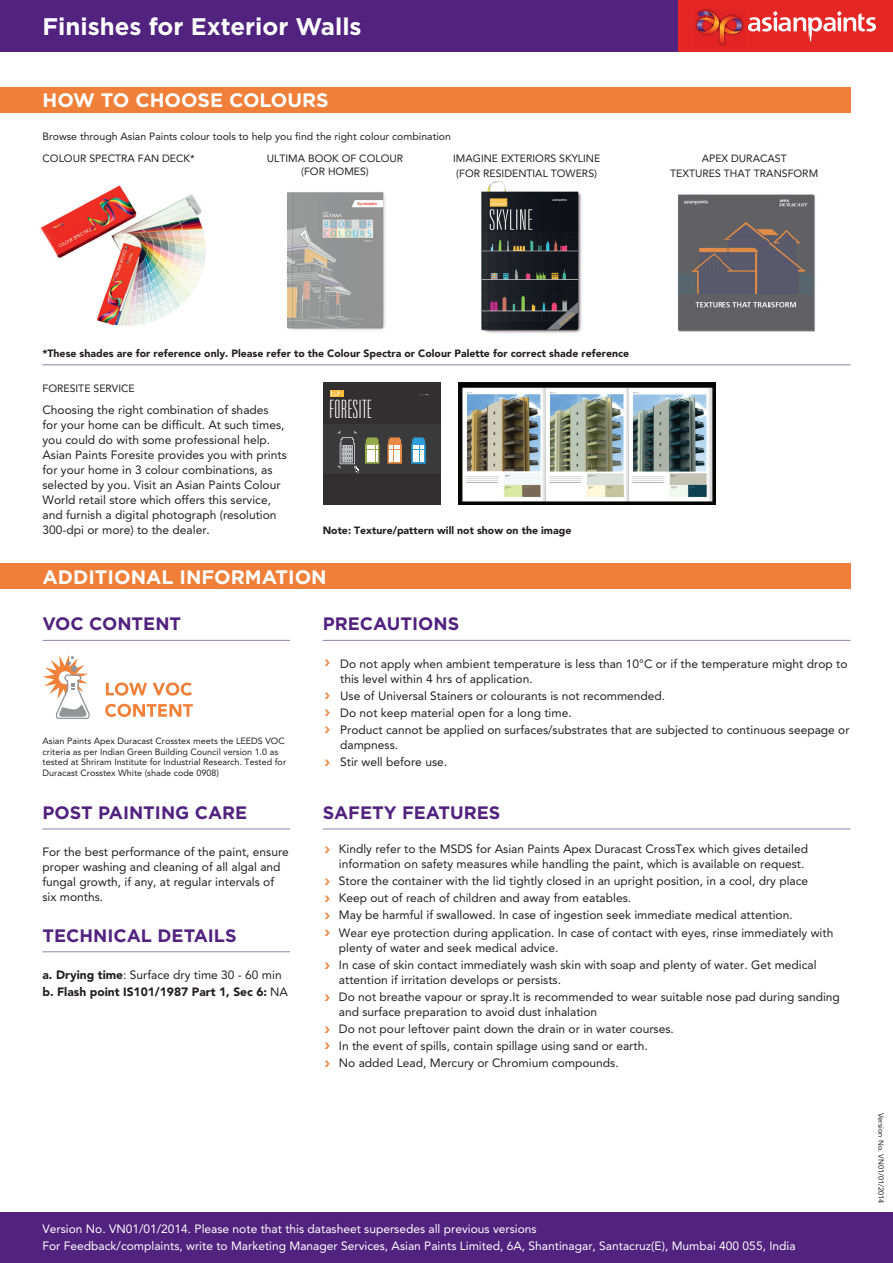
<style>
.page{position:relative;width:893px;height:1263px;background:#fff}
.page>*{position:absolute;margin:0;border:0;box-sizing:border-box;transform-origin:0 0}
.t1{font:100 ultra-condensed 25.35px "Univers";letter-spacing:.03em;color:#fff}
.t2{font:700 24px "Gotham";color:#fff}
.t3{font:700 19.5px "Gotham";color:#fff}
.t4{font:700 18px "Gotham";color:#52227f}
.t5{font:12px/15px "Avenir";color:#231f20}
.t6{font:12px/17.1px "Avenir";color:#fff}
.t7{font:900 12px/17.1px "Avenir";color:#231f20}
.t8{font:700 12px/17px "Sanuk";color:#f07f39;text-align:justify}
.t9{font:10.5px/14.7px "Avenir";color:#231f20;text-align:center}
.t10{font:900 10.5px "Avenir";color:#231f20}
.t11{font:9px/10.8px "Avenir";color:#231f20}
.t12{font:7.5px "Avenir";color:#231f20}
.s1{font-weight:400}
</style>
<div class="page">
<div style="left:0;top:0;width:893px;height:51px;background:#52227f"></div>
<div style="left:678px;top:0;width:215px;height:51px;background:#e42625"></div>
<svg style="left:748px;top:11px;width:128px;height:31px"></svg>
<img style="left:695px;top:9px;width:49px;height:37px">
<img style="left:740px;top:18px;width:2px;height:14px">
<img style="left:719px;top:18px;width:21px;height:16px">
<svg style="left:697px;top:18px;width:23px;height:15px"></svg>
<img style="left:699px;top:11px;width:20px;height:23px">
<img style="left:720px;top:16px;width:19px;height:28px">
<hr style="left:43px;top:640px;width:247px;height:1px;background:#947cb2">
<svg style="left:106px;top:682px;width:41px;height:14px"></svg>
<svg style="left:153px;top:682px;width:39px;height:14px"></svg>
<svg style="left:105px;top:704px;width:88px;height:13px"></svg>
<svg style="left:43px;top:655px;width:47px;height:64px"></svg>
<hr style="left:43px;top:829px;width:247px;height:1px;background:#947cb2">
<hr style="left:43px;top:951px;width:247px;height:1px;background:#947cb2">
<div style="left:0;top:87px;width:850px;height:26px;background:#f07f39"></div>
<div style="left:0;top:563px;width:850px;height:26px;background:#f07f39"></div>
<img style="left:459px;top:383px;width:256px;height:122px">
<div style="left:323px;top:383px;width:118px;height:122px;background:#312f30"></div>
<div style="left:330px;top:390px;width:13px;height:7px;background:#fdb931"></div>
<svg style="left:331px;top:391px;width:11px;height:5px"></svg>
<svg style="left:419px;top:394px;width:9px;height:2px"></svg>
<div style="left:323px;top:424px;width:118px;height:50px;background:#3b3a3b"></div>
<svg style="left:337px;top:430px;width:42px;height:44px"></svg>
<svg style="left:387px;top:437px;width:15px;height:27px"></svg>
<svg style="left:411px;top:437px;width:15px;height:27px"></svg>
<div style="left:0;top:1212px;width:893px;height:51px;background:#52227f"></div>
<hr style="left:323px;top:640px;width:527px;height:1px;background:#947cb2">
<hr style="left:323px;top:829px;width:527px;height:1px;background:#947cb2">
<img style="left:287px;top:191px;width:98px;height:139px">
<img style="left:481px;top:181px;width:101px;height:152px">
<img style="left:40px;top:185px;width:166px;height:141px">
<hr style="left:43px;top:365px;width:807px;height:1px;background:#947cb2">
<img style="left:678px;top:194px;width:137px;height:138px">
<h2 class="t2" style="left:43px;top:12px;width:321px">Finishes for Exterior Walls</h2>
<h3 class="t3" style="left:43px;top:89px;width:288px">HOW TO CHOOSE COLOURS</h3>
<p class="t9" style="left:43px;top:129px;width:410px">Browse through Asian Paints colour tools to help you find the right colour combination</p>
<p class="t9" style="left:43px;top:152px;width:154px">COLOUR SPECTRA FAN DECK*</p>
<p class="t9" style="left:267px;top:153px;width:138px;line-height:12.6px">ULTIMA BOOK OF COLOUR (FOR HOMES)</p>
<p class="t9" style="left:453px;top:152px;width:149px;text-align:left">IMAGINE EXTERIORS SKYLINE (FOR RESIDENTIAL TOWERS)</p>
<p class="t9" style="left:670px;top:152px;width:150px">APEX DURACAST<br>TEXTURES THAT TRANSFORM</p>
<p class="t10" style="left:43px;top:347px;width:588px">*These shades are for reference only. Please refer to the Colour Spectra or Colour Palette for correct shade reference</p>
<p class="t9" style="left:43px;top:381px;width:94px">FORESITE SERVICE</p>
<p class="t5" style="left:43px;top:402px;width:246px">Choosing the right combination of shades<br>for your home can be difficult. At such times, you could do with some professional help.<br>Asian Paints Foresite provides you with prints for your home in 3 colour combinations, as selected by you. Visit an Asian Paints Colour World retail store which offers this service, and furnish a digital photograph (resolution 300-dpi or more) to the dealer.</p>
<h1 class="t1" style="left:329px;top:396px;width:44px">FORESITE</h1>
<p class="t10" style="left:323px;top:523px;width:250px">Note: Texture/pattern will not show on the image</p>
<h3 class="t3" style="left:43px;top:565px;width:286px">ADDITIONAL INFORMATION</h3>
<h3 class="t4" style="left:43px;top:614px;width:140px">VOC CONTENT</h3>
<p class="t11" style="left:43px;top:735px;width:245px">Asian Paints Apex Duracast Crosstex meets the LEEDS VOC criteria as per Indian Green Building Council version 1.0 as tested at Shriram Institute for Industrial Research. Tested for Duracast Crosstex White (shade code 0908)</p>
<h3 class="t4" style="left:43px;top:802px;width:206px">POST PAINTING CARE</h3>
<p class="t5" style="left:43px;top:844px;width:248px">For the best performance of the paint, ensure proper washing and cleaning of all algal and fungal growth, if any, at regular intervals of six months.</p>
<h3 class="t4" style="left:43px;top:925px;width:196px">TECHNICAL DETAILS</h3>
<p class="t7" style="left:43px;top:966px;width:247px">a. Drying time<span class="s1">: Surface dry time 30 - 60 min </span>b. Flash point IS101/1987 Part 1, Sec 6: <span class="s1">NA</span></p>
<h3 class="t4" style="left:323px;top:614px;width:138px">PRECAUTIONS</h3>
<p class="t5" style="left:340px;top:656px;width:509px">Do not apply when ambient temperature is less than 10°C or if the temperature might drop to this level within 4 hrs of application.</p>
<p class="t5" style="left:340px;top:687px;width:511px;line-height:17.1px">Use of Universal Stainers or colourants is not recommended.<br>Do not keep material open for a long time.<br>Product cannot be applied on surfaces/substrates that are subjected to continuous seepage or</p>
<p class="t5" style="left:340px;top:736px;width:108px;line-height:17.1px">dampness.<br>Stir well before use.</p>
<p class="t8" style="left:324px;top:653px;width:8px">&gt;</p>
<p class="t8" style="left:324px;top:686px;width:8px">&gt;</p>
<p class="t8" style="left:324px;top:720px;width:8px">&gt;</p>
<p class="t8" style="left:324px;top:703px;width:8px">&gt;</p>
<p class="t8" style="left:324px;top:753px;width:8px">&gt;</p>
<h3 class="t4" style="left:323px;top:802px;width:179px">SAFETY FEATURES</h3>
<p class="t5" style="left:339px;top:841px;width:471px">Kindly refer to the MSDS for Asian Paints Apex Duracast CrossTex which gives detailed information on safety measures while handling the paint, which is available on request.</p>
<p class="t5" style="left:339px;top:872px;width:496px;line-height:17.1px">Store the container with the lid tightly closed in an upright position, in a cool, dry place Keep out of reach of children and away from eatables.<br>May be harmful if swallowed. In case of ingestion seek immediate medical attention.<br>Wear eye protection during application. In case of contact with eyes, rinse immediately with</p>
<p class="t5" style="left:339px;top:939px;width:479px;line-height:17.1px">plenty of water and seek medical advice.<br>In case of skin contact immediately wash skin with soap and plenty of water. Get medical</p>
<p class="t5" style="left:339px;top:971px;width:502px;line-height:17.1px">attention if irritation develops or persists.<br>Do not breathe vapour or spray.It is recommended to wear suitable nose pad during sanding</p>
<p class="t5" style="left:339px;top:1003px;width:336px;line-height:17.1px">and surface preparation to avoid dust inhalation<br>Do not pour leftover paint down the drain or in water courses.<br>In the event of spills, contain spillage using sand or earth.<br>No added Lead, Mercury or Chromium compounds.</p>
<p class="t8" style="left:324px;top:840px;width:8px">&gt;</p>
<p class="t8" style="left:324px;top:872px;width:8px">&gt; &gt; &gt; &gt;</p>
<p class="t8" style="left:324px;top:956px;width:8px">&gt;</p>
<p class="t8" style="left:324px;top:988px;width:8px">&gt;</p>
<p class="t8" style="left:324px;top:1020px;width:8px">&gt; &gt; &gt;</p>
<p class="t6" style="left:43px;top:1220px;width:754px">Version No. VN01/01/2014. Please note that this datasheet supersedes all previous versions<br>For Feedback/complaints, write to Marketing Manager Services , Asian Paints Limited, 6A, Shantinagar, Santacruz(E), Mumbai 400 055, India</p>
<p class="t12" style="left:885px;top:1112px;width:92px;rotate:90deg">Version No. VN01/01/2014</p>
</div>
